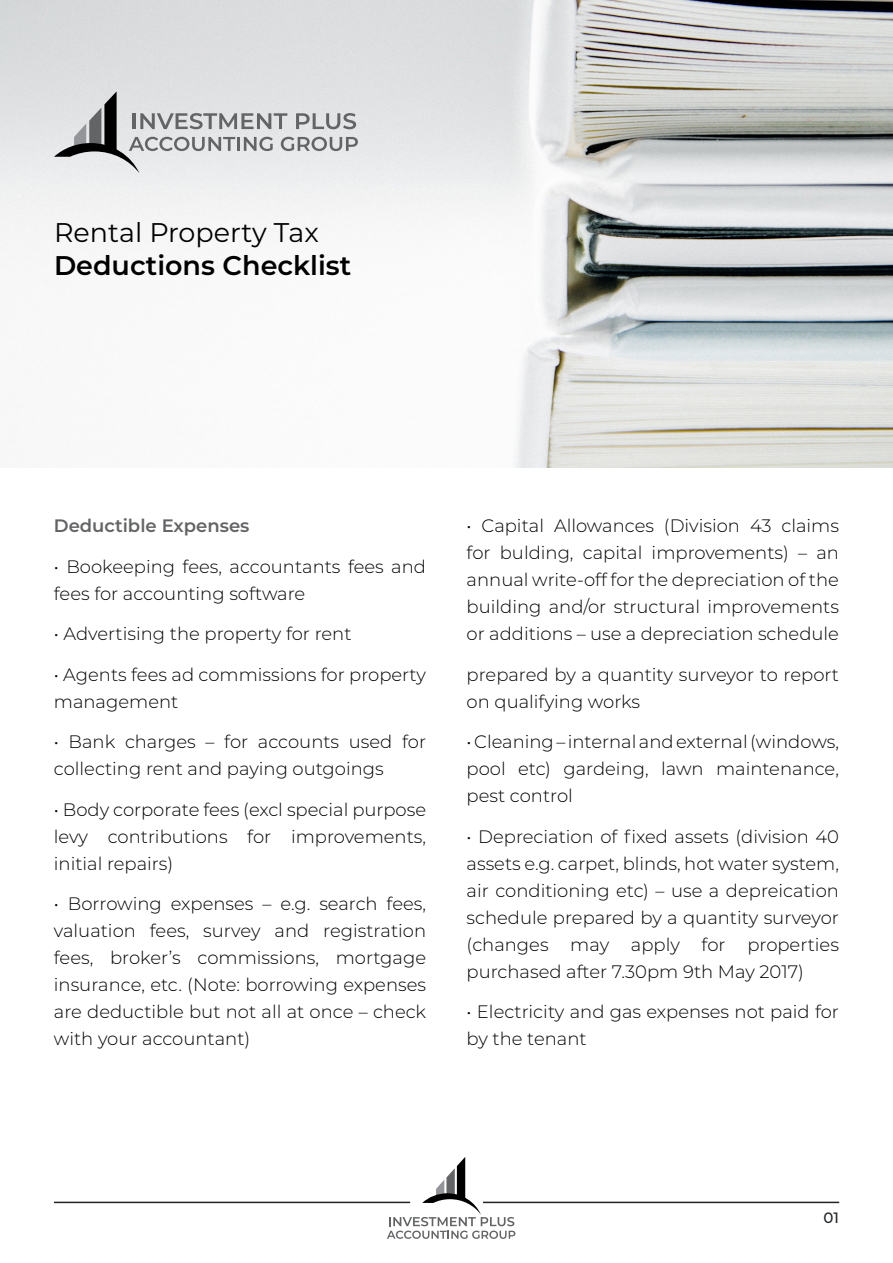
<style>
.page{position:relative;width:893px;height:1263px;background:#fff}
.page>*{position:absolute;margin:0;border:0;box-sizing:border-box;transform-origin:0 0}
.t1{font:600 27px "Montserrat";color:#000}
.t2{font:27px "Montserrat";color:#000}
.t3{font:300 18px/27px "Montserrat";color:#000}
.t4{font:600 18px "Montserrat";color:#636466}
.t5{font:500 15px "Montserrat";color:#202426}
</style>
<div class="page">
<hr style="left:54px;top:1202px;width:356px;height:1px;background:#202426">
<hr style="left:483px;top:1202px;width:356px;height:1px;background:#202426">
<svg style="left:387px;top:1157px;width:128px;height:82px"></svg>
<img style="left:0;top:0;width:893px;height:467px">
<svg style="left:54px;top:91px;width:304px;height:82px"></svg>
<h1 class="t2" style="left:54px;top:214px;width:266px">Rental Property Tax</h1>
<h1 class="t1" style="left:54px;top:246px;width:299px">Deductions Checklist</h1>
<p class="t4" style="left:54px;top:513px;width:197px">Deductible Expenses</p>
<p class="t3" style="left:54px;top:552px;width:374px">• Bookeeping fees, accountants fees and fees for accounting software</p>
<p class="t3" style="left:54px;top:620px;width:299px">• Advertising the property for rent</p>
<p class="t3" style="left:54px;top:660px;width:374px">• Agents fees ad commissions for property management</p>
<p class="t3" style="left:54px;top:728px;width:374px">• Bank charges – for accounts used for collecting rent and paying outgoings</p>
<p class="t3" style="left:54px;top:795px;width:374px;text-align:justify">• Body corporate fees (excl special purpose levy contributions for improvements, initial repairs)</p>
<p class="t3" style="left:54px;top:890px;width:374px;text-align:justify">• Borrowing expenses – e.g. search fees, valuation fees, survey and registration fees, broker’s commissions, mortgage insurance, etc. (Note: borrowing expenses are deductible but not all at once – check with your accountant)</p>
<p class="t3" style="left:467px;top:512px;width:374px;text-align:justify">• Capital Allowances (Division 43 claims for bulding, capital improvements) – an annual write-off for the depreciation of the building and/or structural improvements or additions – use a depreciation schedule</p>
<p class="t3" style="left:467px;top:660px;width:374px">prepared by a quantity surveyor to report on qualifying works</p>
<p class="t3" style="left:467px;top:728px;width:374px;text-align:justify">• Cleaning – internal and external (windows, pool etc) gardeing, lawn maintenance, pest control</p>
<p class="t3" style="left:467px;top:822px;width:374px;text-align:justify">• Depreciation of fixed assets (division 40 assets e.g. carpet, blinds, hot water system, air conditioning etc) – use a depreication schedule prepared by a quantity surveyor (changes may apply for properties purchased after 7.30pm 9th May 2017)</p>
<p class="t3" style="left:467px;top:998px;width:374px">• Electricity and gas expenses not paid for by the tenant</p>
<p class="t5" style="left:823px;top:1207px;width:17px">01</p>
</div>
